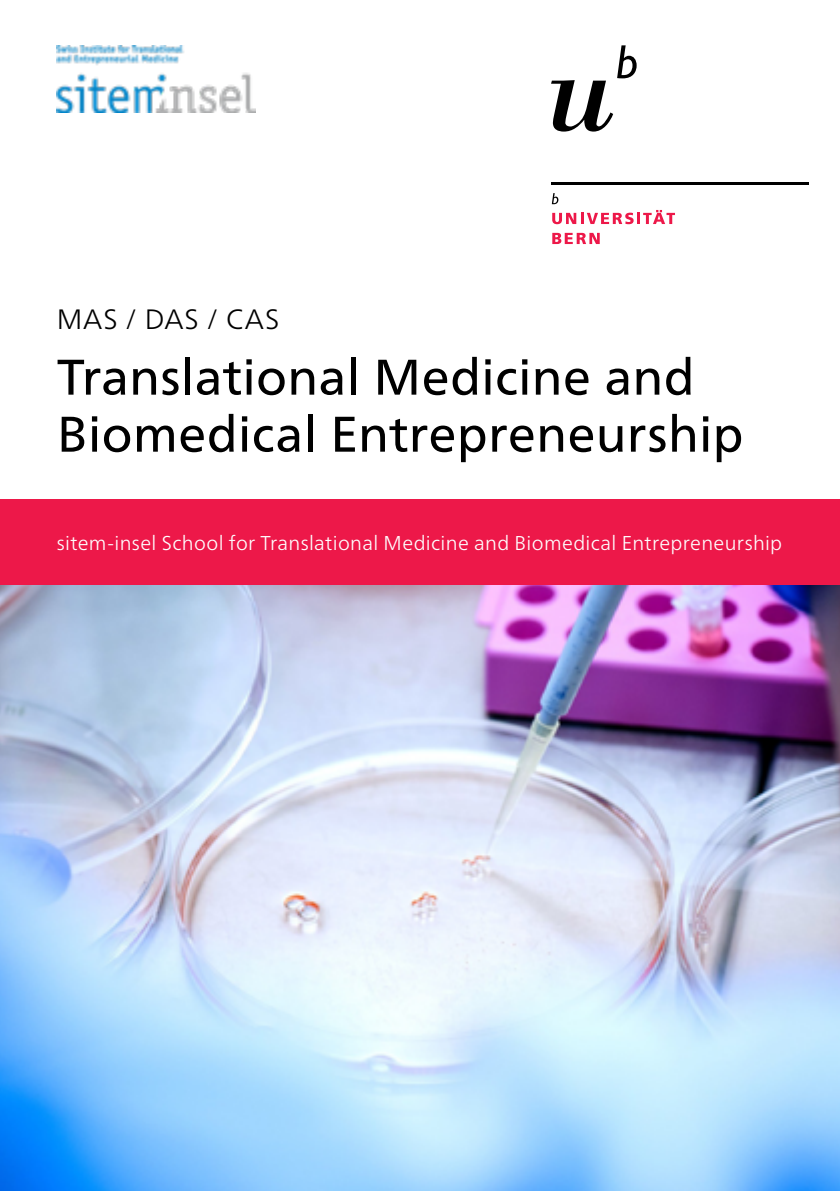
<style>
.page{position:relative;width:840px;height:1191px;background:#fff}
.page>*{position:absolute;margin:0;border:0;box-sizing:border-box;transform-origin:0 0}
.t1{font:50px/57px "Frutiger Neue LT";letter-spacing:.005em;color:#000}
.t2{font:300 28px "Frutiger Neue LT";letter-spacing:.035em;color:#000}
.t3{font:300 20px "Frutiger Neue LT";letter-spacing:.015em;color:#fff}
</style>
<div class="page">
<img style="left:0;top:584px;width:839px;height:607px">
<svg style="left:551px;top:45px;width:85px;height:87px"></svg>
<hr style="left:551px;top:182px;width:257px;height:2px;background:#000">
<svg style="left:551px;top:193px;width:7px;height:11px"></svg>
<svg style="left:552px;top:210px;width:122px;height:14px"></svg>
<svg style="left:552px;top:233px;width:47px;height:11px"></svg>
<div style="left:0;top:499px;width:839px;height:85px;background:#ed1849"></div>
<img style="left:57px;top:45px;width:198px;height:67px">
<h2 class="t2" style="left:57px;top:302px;width:224px">MAS / DAS / CAS</h2>
<h1 class="t1" style="left:57px;top:348px;width:687px">Translational Medicine and<br>Biomedical Entrepreneurship</h1>
<p class="t3" style="left:57px;top:530px;width:726px">sitem-insel School for Translational Medicine and Biomedical Entrepreneurship</p>
</div>
